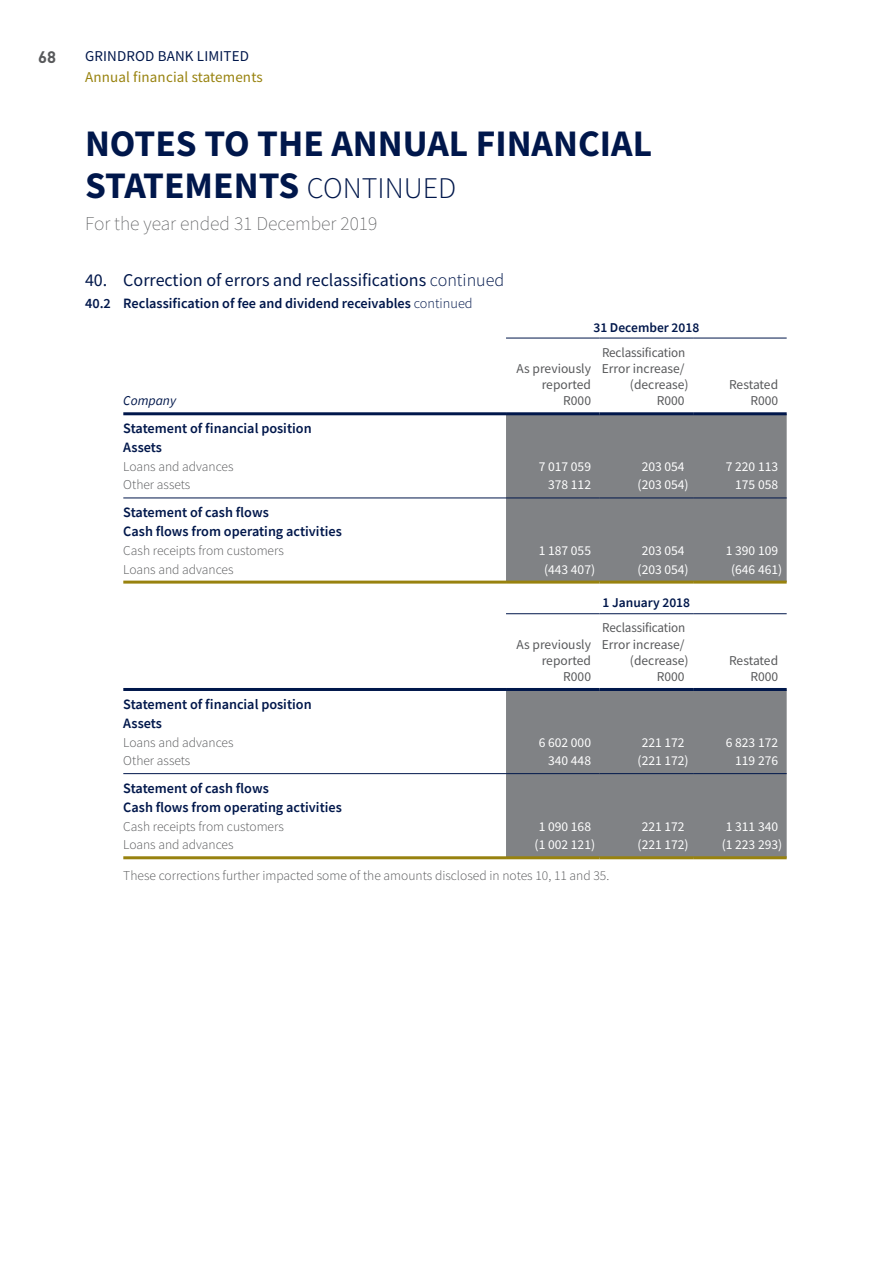
<style>
.page{position:relative;width:893px;height:1263px;background:#fff}
.page>*{position:absolute;margin:0;border:0;box-sizing:border-box;transform-origin:0 0}
.t1{font:700 37.5px/42px "Source Sans Pro";color:#00174b}
.t2{font:200 19.5px "Source Sans Pro";color:#58595b}
.t3{font:18px "Source Sans Pro";color:#00174b}
.t4{font:700 16.5px "DIN Pro";color:#58595b}
.t5{font:15px "Source Sans Pro";letter-spacing:.01em;color:#98820e}
.t6{font:15px "Source Sans Pro";letter-spacing:.01em;color:#00174b}
.t7{font:600 14.25px/19.2px "Source Sans Pro";color:#00174b}
.t8{font:300 13.5px "Source Sans Pro";color:#58595b}
.t9{font:13.5px "Source Sans Pro";color:#fff}
.t10{font:13.5px/16.2px "Source Sans Pro";color:#58595b;text-align:right}
.t11{font:600 13.5px "Source Sans Pro";color:#00174b}
.t12{font:italic 13.5px "Source Sans Pro";color:#00174b}
.s1{font-weight:300;font-size:30px}
.s2{font-weight:300}
</style>
<div class="page">
<div style="left:506px;top:415px;width:281px;height:166px;background:#808285"></div>
<hr style="left:123px;top:412px;width:383px;height:3px;background:#00174b">
<hr style="left:506px;top:412px;width:94px;height:3px;background:#00174b">
<hr style="left:600px;top:412px;width:93px;height:3px;background:#00174b">
<hr style="left:693px;top:412px;width:94px;height:3px;background:#00174b">
<hr style="left:506px;top:338px;width:94px;height:1px;background:#00174b">
<hr style="left:600px;top:338px;width:93px;height:1px;background:#00174b">
<hr style="left:693px;top:338px;width:94px;height:1px;background:#00174b">
<hr style="left:123px;top:498px;width:383px;height:1px;background:#00174b">
<hr style="left:506px;top:498px;width:94px;height:1px;background:#00174b">
<hr style="left:600px;top:498px;width:93px;height:1px;background:#00174b">
<hr style="left:693px;top:498px;width:94px;height:1px;background:#00174b">
<hr style="left:123px;top:581px;width:383px;height:3px;background:#98820e">
<hr style="left:506px;top:581px;width:94px;height:3px;background:#98820e">
<hr style="left:600px;top:581px;width:93px;height:3px;background:#98820e">
<hr style="left:693px;top:581px;width:94px;height:3px;background:#98820e">
<div style="left:506px;top:691px;width:281px;height:165px;background:#808285"></div>
<hr style="left:123px;top:688px;width:383px;height:3px;background:#00174b">
<hr style="left:506px;top:688px;width:94px;height:3px;background:#00174b">
<hr style="left:600px;top:688px;width:93px;height:3px;background:#00174b">
<hr style="left:693px;top:688px;width:94px;height:3px;background:#00174b">
<hr style="left:506px;top:613px;width:94px;height:1px;background:#00174b">
<hr style="left:600px;top:613px;width:93px;height:1px;background:#00174b">
<hr style="left:693px;top:613px;width:94px;height:1px;background:#00174b">
<hr style="left:123px;top:773px;width:383px;height:1px;background:#00174b">
<hr style="left:506px;top:773px;width:94px;height:1px;background:#00174b">
<hr style="left:600px;top:773px;width:93px;height:1px;background:#00174b">
<hr style="left:693px;top:773px;width:94px;height:1px;background:#00174b">
<hr style="left:123px;top:856px;width:383px;height:3px;background:#98820e">
<hr style="left:506px;top:856px;width:94px;height:3px;background:#98820e">
<hr style="left:600px;top:856px;width:93px;height:3px;background:#98820e">
<hr style="left:693px;top:856px;width:94px;height:3px;background:#98820e">
<p class="t4" style="left:38px;top:43px;width:19px">68</p>
<p class="t6" style="left:85px;top:46px;width:166px">GRINDROD BANK LIMITED</p>
<p class="t5" style="left:85px;top:67px;width:179px">Annual financial statements</p>
<h1 class="t1" style="left:85px;top:122px;width:568px">NOTES TO THE ANNUAL FINANCIAL<br>STATEMENTS <span class="s1">CONTINUED</span></h1>
<h2 class="t2" style="left:85px;top:212px;width:294px">For the year ended 31 December 2019</h2>
<p class="t3" style="left:85px;top:268px;width:421px">40. Correction of errors and reclassifications <span class="s2">continued</span></p>
<p class="t7" style="left:85px;top:293px;width:389px">40.2 Reclassification of fee and dividend receivables <span class="s2">continued</span></p>
<p class="t12" style="left:123px;top:392px;width:54px">Company</p>
<p class="t11" style="left:593px;top:318px;width:107px">31 December 2018</p>
<p class="t10" style="left:517px;top:360px;width:76px">As previously reported<br>R000</p>
<p class="t10" style="left:602px;top:344px;width:85px">Reclassification</p>
<p class="t10" style="left:602px;top:360px;width:84px">Error increase/</p>
<p class="t10" style="left:630px;top:376px;width:60px">(decrease)</p>
<p class="t10" style="left:657px;top:393px;width:29px">R000</p>
<p class="t10" style="left:729px;top:376px;width:51px">Restated<br>R000</p>
<p class="t7" style="left:123px;top:418px;width:190px">Statement of financial position<br>Assets</p>
<p class="t8" style="left:123px;top:458px;width:112px">Loans and advances</p>
<p class="t9" style="left:539px;top:458px;width:54px">7 017 059</p>
<p class="t9" style="left:642px;top:458px;width:44px">203 054</p>
<p class="t9" style="left:726px;top:458px;width:54px">7 220 113</p>
<p class="t8" style="left:123px;top:477px;width:69px">Other assets</p>
<p class="t9" style="left:548px;top:476px;width:44px">378 112</p>
<p class="t9" style="left:638px;top:476px;width:53px">(203 054)</p>
<p class="t9" style="left:735px;top:476px;width:44px">175 058</p>
<p class="t7" style="left:123px;top:503px;width:220px">Statement of cash flows<br>Cash flows from operating activities</p>
<p class="t8" style="left:123px;top:542px;width:162px">Cash receipts from customers</p>
<p class="t9" style="left:539px;top:542px;width:54px">1 187 055</p>
<p class="t9" style="left:642px;top:542px;width:44px">203 054</p>
<p class="t9" style="left:726px;top:542px;width:54px">1 390 109</p>
<p class="t8" style="left:123px;top:561px;width:112px">Loans and advances</p>
<p class="t9" style="left:544px;top:560px;width:53px">(443 407)</p>
<p class="t9" style="left:638px;top:560px;width:53px">(203 054)</p>
<p class="t9" style="left:731px;top:560px;width:53px">(646 461)</p>
<p class="t11" style="left:602px;top:594px;width:89px">1 January 2018</p>
<p class="t10" style="left:517px;top:636px;width:76px">As previously reported<br>R000</p>
<p class="t10" style="left:602px;top:620px;width:85px">Reclassification</p>
<p class="t10" style="left:602px;top:636px;width:84px">Error increase/</p>
<p class="t10" style="left:630px;top:652px;width:60px">(decrease)</p>
<p class="t10" style="left:657px;top:668px;width:29px">R000</p>
<p class="t10" style="left:729px;top:652px;width:51px">Restated<br>R000</p>
<p class="t7" style="left:123px;top:694px;width:190px">Statement of financial position<br>Assets</p>
<p class="t8" style="left:123px;top:734px;width:112px">Loans and advances</p>
<p class="t9" style="left:539px;top:733px;width:54px">6 602 000</p>
<p class="t9" style="left:642px;top:733px;width:44px">221 172</p>
<p class="t9" style="left:726px;top:733px;width:54px">6 823 172</p>
<p class="t8" style="left:123px;top:752px;width:69px">Other assets</p>
<p class="t9" style="left:548px;top:752px;width:44px">340 448</p>
<p class="t9" style="left:638px;top:752px;width:53px">(221 172)</p>
<p class="t9" style="left:735px;top:752px;width:44px">119 276</p>
<p class="t7" style="left:123px;top:778px;width:220px">Statement of cash flows<br>Cash flows from operating activities</p>
<p class="t8" style="left:123px;top:818px;width:162px">Cash receipts from customers</p>
<p class="t9" style="left:539px;top:817px;width:54px">1 090 168</p>
<p class="t9" style="left:642px;top:817px;width:44px">221 172</p>
<p class="t9" style="left:726px;top:817px;width:54px">1 311 340</p>
<p class="t8" style="left:123px;top:836px;width:112px">Loans and advances</p>
<p class="t9" style="left:535px;top:836px;width:62px">(1 002 121)</p>
<p class="t9" style="left:638px;top:836px;width:53px">(221 172)</p>
<p class="t9" style="left:722px;top:836px;width:62px">(1 223 293)</p>
<p class="t8" style="left:123px;top:867px;width:488px">These corrections further impacted some of the amounts disclosed in notes 10, 11 and 35.</p>
</div>
